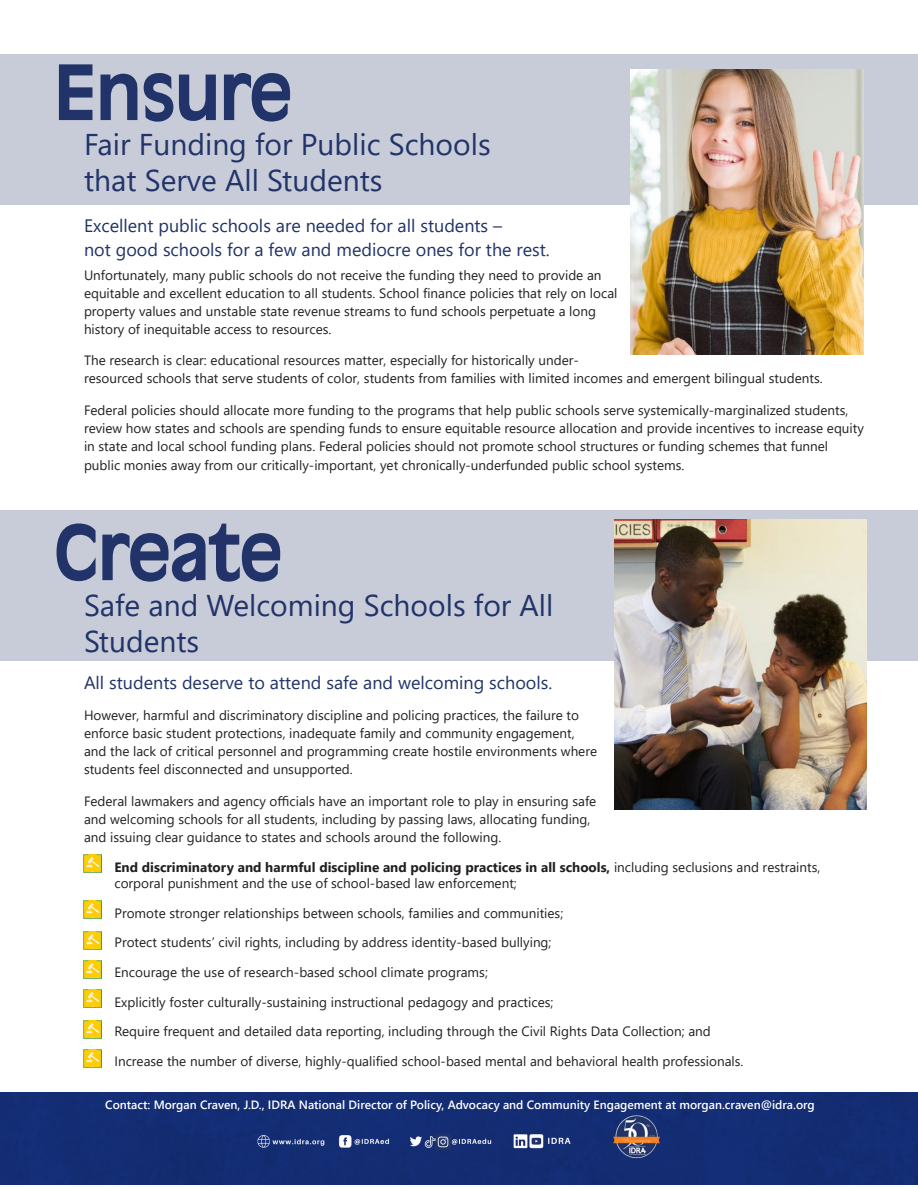
<style>
.page{position:relative;width:918px;height:1188px;background:#fff}
.page>*{position:absolute;margin:0;border:0;box-sizing:border-box;transform-origin:0 0}
.t1{font:700 72px "Antiqua 101";color:#213368}
.t2{font:30px/36px "Segoe UI";color:#213368}
.t3{font:18px "Segoe UI";color:#213368}
.t4{font:13.5px/18px "Segoe UI";color:#231f20}
.t5{font:600 12px "Segoe UI";color:#fff}
.s1{font-weight:700}
</style>
<div class="page">
<div style="left:1px;top:1092px;width:916px;height:93px;background:#142d74"></div>
<div style="left:1px;top:511px;width:917px;height:150px;background:#c8ccd9"></div>
<div style="left:0;top:54px;width:918px;height:150px;background:#c8ccd9"></div>
<img style="left:631px;top:69px;width:233px;height:285px">
<img style="left:615px;top:519px;width:251px;height:291px">
<img style="left:84px;top:855px;width:18px;height:18px">
<img style="left:84px;top:931px;width:18px;height:18px">
<img style="left:84px;top:1020px;width:18px;height:18px">
<img style="left:84px;top:961px;width:18px;height:17px">
<img style="left:84px;top:990px;width:18px;height:18px">
<img style="left:84px;top:900px;width:18px;height:18px">
<img style="left:84px;top:1049px;width:18px;height:18px">
<p class="t1" style="left:54px;top:42px;width:240px">Ensure</p>
<p class="t2" style="left:84px;top:124px;width:408px">Fair Funding for Public Schools that Serve All Students</p>
<p class="t3" style="left:84px;top:209px;width:420px">Excellent public schools are needed for all students –</p>
<p class="t3" style="left:84px;top:233px;width:467px">not good schools for a few and mediocre ones for the rest.</p>
<p class="t4" style="left:84px;top:265px;width:535px">Unfortunately, many public schools do not receive the funding they need to provide an equitable and excellent education to all students. School finance policies that rely on local property values and unstable state revenue streams to fund schools perpetuate a long history of inequitable access to resources.</p>
<p class="t4" style="left:84px;top:350px;width:740px">The research is clear: educational resources matter, especially for historically under-<br>resourced schools that serve students of color, students from families with limited incomes and emergent bilingual students.</p>
<p class="t4" style="left:84px;top:400px;width:782px">Federal policies should allocate more funding to the programs that help public schools serve systemically-marginalized students, review how states and schools are spending funds to ensure equitable resource allocation and provide incentives to increase equity in state and local school funding plans. Federal policies should not promote school structures or funding schemes that funnel</p>
<p class="t4" style="left:84px;top:455px;width:602px">public monies away from our critically-important, yet chronically-underfunded public school systems.</p>
<p class="t1" style="left:54px;top:502px;width:230px">Create</p>
<p class="t2" style="left:84px;top:584px;width:471px">Safe and Welcoming Schools for All<br>Students</p>
<p class="t3" style="left:84px;top:665px;width:470px">All students deserve to attend safe and welcoming schools.</p>
<p class="t4" style="left:84px;top:705px;width:515px">However, harmful and discriminatory discipline and policing practices, the failure to enforce basic student protections, inadequate family and community engagement, and the lack of critical personnel and programming create hostile environments where students feel disconnected and unsupported.</p>
<p class="t4" style="left:84px;top:791px;width:514px">Federal lawmakers and agency officials have an important role to play in ensuring safe and welcoming schools for all students, including by passing laws, allocating funding, and issuing clear guidance to states and schools around the following.</p>
<p class="t4" style="left:114px;top:858px;width:707px;line-height:16.2px"><span class="s1">End discriminatory and harmful discipline and policing practices in all schools,</span> including seclusions and restraints, corporal punishment and the use of school-based law enforcement;</p>
<p class="t4" style="left:114px;top:903px;width:450px">Promote stronger relationships between schools, families and communities;</p>
<p class="t4" style="left:114px;top:932px;width:439px">Protect students’ civil rights, including by address identity-based bullying;</p>
<p class="t4" style="left:114px;top:962px;width:375px">Encourage the use of research-based school climate programs;</p>
<p class="t4" style="left:114px;top:992px;width:440px">Explicitly foster culturally-sustaining instructional pedagogy and practices;</p>
<p class="t4" style="left:114px;top:1021px;width:598px">Require frequent and detailed data reporting, including through the Civil Rights Data Collection; and</p>
<p class="t4" style="left:114px;top:1051px;width:631px">Increase the number of diverse, highly-qualified school-based mental and behavioral health professionals.</p>
<p class="t5" style="left:105px;top:1093px;width:711px">Contact: Morgan Craven, J.D., IDRA National Director of Policy, Advocacy and Community Engagement at morgan.craven@idra.org</p>
</div>
